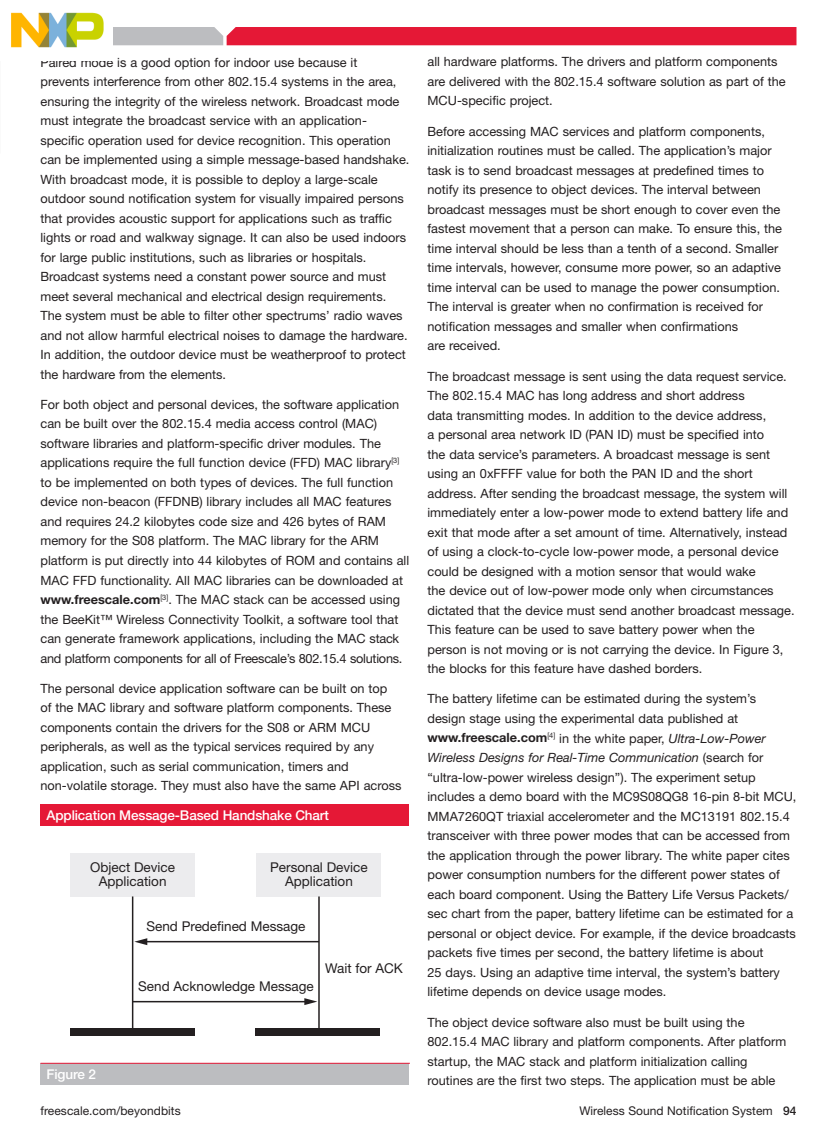
<style>
.page{position:relative;width:837px;height:1148px;background:#fff}
.page>*{position:absolute;margin:0;border:0;box-sizing:border-box;transform-origin:0 0}
.t1{font:13.5px/13.5px "Helvetica Neue LT Pro";color:#231f20;text-align:center}
.t2{font:500 13.5px "Helvetica Neue LT Pro";letter-spacing:-.01em;color:#fff}
.t3{font:12.75px/19.5px "Helvetica Neue LT Pro";color:#231f20}
.t4{font:12px "Helvetica Neue LT Pro";letter-spacing:.005em;color:#231f20}
.s1{font-weight:700}
.s2{font-style:italic}
.s3{font-weight:500}
</style>
<div class="page">
<hr style="left:0;top:114px;width:1px;height:55px;background:#a8a9ad">
<svg style="left:113px;top:27px;width:683px;height:18px;background:#de344e"></svg>
<div style="left:40px;top:1063px;width:370px;height:21px;background:#bcbdc0"></div>
<hr style="left:40px;top:1062px;width:370px;height:1px;background:#e51836">
<div style="left:40px;top:804px;width:370px;height:21px;background:#e51836"></div>
<div style="left:70px;top:852px;width:125px;height:44px;background:#ececee"></div>
<div style="left:70px;top:1027px;width:125px;height:8px;background:#231f20"></div>
<div style="left:255px;top:1027px;width:125px;height:8px;background:#231f20"></div>
<div style="left:257px;top:852px;width:124px;height:44px;background:#ececee"></div>
<hr style="left:133px;top:1000px;width:174px;height:2px;background:#231f20">
<svg style="left:304px;top:998px;width:13px;height:7px"></svg>
<hr style="left:132px;top:896px;width:1px;height:132px;background:#231f20">
<hr style="left:318px;top:896px;width:2px;height:137px;background:#231f20">
<hr style="left:145px;top:941px;width:174px;height:1px;background:#231f20">
<svg style="left:134px;top:938px;width:13px;height:7px"></svg>
<img style="left:11px;top:12px;width:93px;height:36px">
<p class="t3" style="left:40px;top:52px;width:370px">Paired mode is a good option for indoor use because it prevents interference from other 802.15.4 systems in the area, ensuring the integrity of the wireless network. Broadcast mode must integrate the broadcast service with an application&shy;specific operation used for device recognition. This operation can be implemented using a simple message-based handshake.<br>With broadcast mode, it is possible to deploy a large-scale outdoor sound notification system for visually impaired persons that provides acoustic support for applications such as traffic lights or road and walkway signage. It can also be used indoors for large public institutions, such as libraries or hospitals.<br>Broadcast systems need a constant power source and must meet several mechanical and electrical design requirements.<br>The system must be able to filter other spectrums’ radio waves and not allow harmful electrical noises to damage the hardware.<br>In addition, the outdoor device must be weatherproof to protect the hardware from the elements.</p>
<p class="t3" style="left:40px;top:394px;width:370px">For both object and personal devices, the software application can be built over the 802.15.4 media access control (MAC) software libraries and platform-specific driver modules. The applications require the full function device (FFD) MAC library<sup>[3] </sup>to be implemented on both types of devices. The full function device non-beacon (FFDNB) library includes all MAC features and requires 24.2 kilobytes code size and 426 bytes of RAM memory for the S08 platform. The MAC library for the ARM platform is put directly into 44 kilobytes of ROM and contains all MAC FFD functionality. All MAC libraries can be downloaded at <span class="s1">www.freescale.com</span><sup>[3]</sup>. The MAC stack can be accessed using the BeeKit™ Wireless Connectivity Toolkit, a software tool that can generate framework applications, including the MAC stack and platform components for all of Freescale’s 802.15.4 solutions.</p>
<p class="t3" style="left:41px;top:678px;width:362px">The personal device application software can be built on top of the MAC library and software platform components. These components contain the drivers for the S08 or ARM MCU peripherals, as well as the typical services required by any application, such as serial communication, timers and non-volatile storage. They must also have the same API across</p>
<p class="t2" style="left:47px;top:806px;width:284px">Application Message-Based Handshake Chart</p>
<p class="t1" style="left:90px;top:860px;width:86px">Object Device<br>Application</p>
<p class="t1" style="left:270px;top:860px;width:99px">Personal Device<br>Application</p>
<p class="t2" style="left:47px;top:1065px;width:51px">Figure 2</p>
<p class="t1" style="left:146px;top:918px;width:161px">Send Predefined Message</p>
<p class="t1" style="left:138px;top:978px;width:177px">Send Acknowledge Message</p>
<p class="t1" style="left:325px;top:960px;width:79px">Wait for ACK</p>
<p class="t3" style="left:428px;top:52px;width:360px">all hardware platforms. The drivers and platform components are delivered with the 802.15.4 software solution as part of the<br>MCU-specific project.</p>
<p class="t3" style="left:428px;top:121px;width:356px">Before accessing MAC services and platform components, initialization routines must be called. The application’s major task is to send broadcast messages at predefined times to notify its presence to object devices. The interval between broadcast messages must be short enough to cover even the fastest movement that a person can make. To ensure this, the time interval should be less than a tenth of a second. Smaller time intervals, however, consume more power, so an adaptive time interval can be used to manage the power consumption.<br>The interval is greater when no confirmation is received for notification messages and smaller when confirmations<br>are received.</p>
<p class="t3" style="left:428px;top:366px;width:369px">The broadcast message is sent using the data request service.<br>The 802.15.4 MAC has long address and short address<br>data transmitting modes. In addition to the device address,<br>a personal area network ID (PAN ID) must be specified into<br>the data service’s parameters. A broadcast message is sent using an 0xFFFF value for both the PAN ID and the short address. After sending the broadcast message, the system will immediately enter a low-power mode to extend battery life and exit that mode after a set amount of time. Alternatively, instead of using a clock-to-cycle low-power mode, a personal device could be designed with a motion sensor that would wake<br>the device out of low-power mode only when circumstances dictated that the device must send another broadcast message.<br>This feature can be used to save battery power when the person is not moving or is not carrying the device. In Figure 3, the blocks for this feature have dashed borders.</p>
<p class="t3" style="left:428px;top:689px;width:370px">The battery lifetime can be estimated during the system’s design stage using the experimental data published at <span class="s1">www.freescale.com</span><sup>[4]</sup> in the white paper, <span class="s2">Ultra-Low-Power Wireless Designs for Real-Time Communication</span> (search for “ultra-low-power wireless design”). The experiment setup includes a demo board with the MC9S08QG8 16-pin 8-bit MCU, MMA7260QT triaxial accelerometer and the MC13191 802.15.4 transceiver with three power modes that can be accessed from the application through the power library. The white paper cites power consumption numbers for the different power states of each board component. Using the Battery Life Versus Packets/ sec chart from the paper, battery lifetime can be estimated for a personal or object device. For example, if the device broadcasts packets five times per second, the battery lifetime is about<br>25 days. Using an adaptive time interval, the system’s battery lifetime depends on device usage modes.</p>
<p class="t3" style="left:428px;top:1012px;width:360px">The object device software also must be built using the 802.15.4 MAC library and platform components. After platform startup, the MAC stack and platform initialization calling routines are the first two steps. The application must be able</p>
<p class="t4" style="left:40px;top:1103px;width:142px">freescale.com/beyondbits</p>
<p class="t4" style="left:579px;top:1103px;width:219px">Wireless Sound Notification System <span class="s3">94</span></p>
</div>
